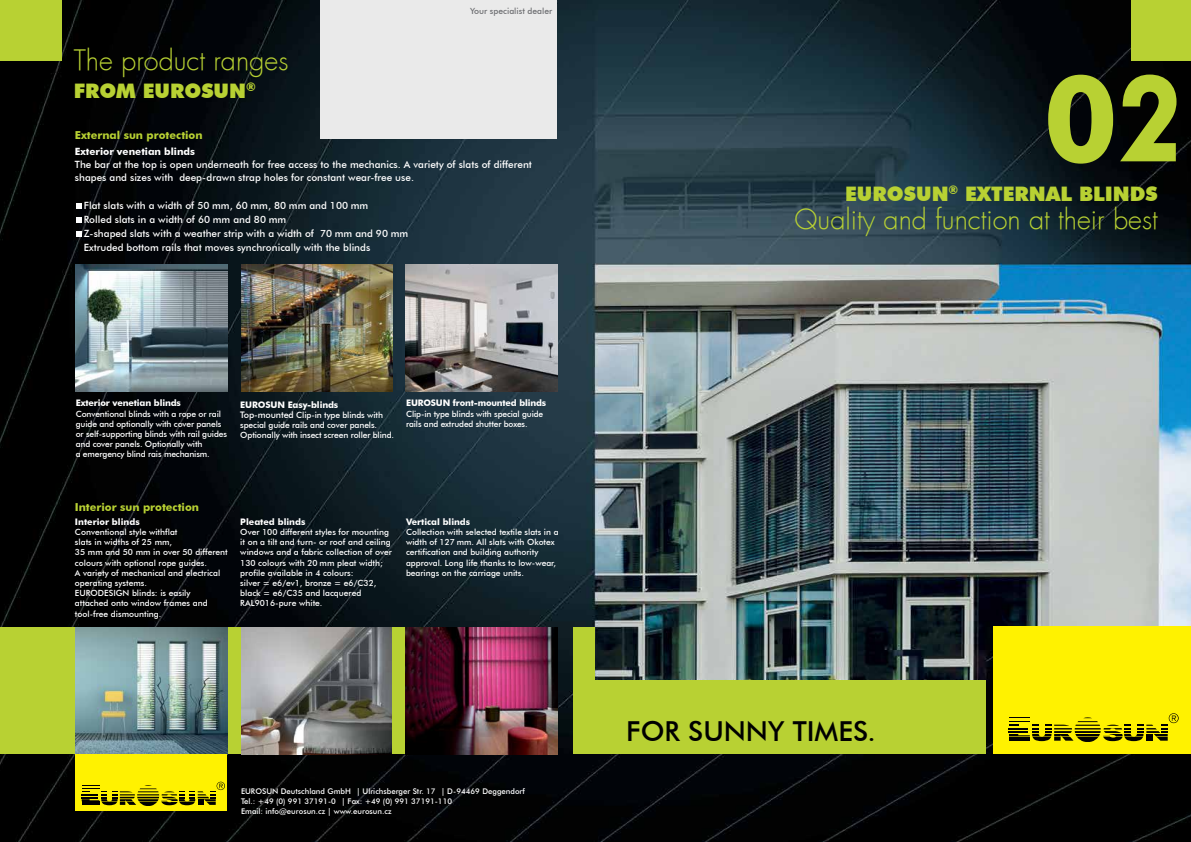
<style>
.page{position:relative;width:1191px;height:842px;background:#fff}
.page>*{position:absolute;margin:0;border:0;box-sizing:border-box;transform-origin:0 0}
.t1{font:700 120px "Futura BT";color:#b8d133}
.t2{font:500 27.5px "Futura BT";color:#000}
.t3{font:300 27px "Futura";color:#b8d133}
.t4{font:900 20px "Futura BT";color:#b8d133}
.t5{font:700 11px "Futura BT";color:#b8d133}
.t6{font:500 10px/14px "Futura BT";color:#fff}
.t7{font:700 10px "Futura BT";color:#fff}
.t8{font:700 9px "Futura BT";letter-spacing:-.015em;color:#fff}
.t9{font:500 8.5px/10.2px "Futura BT";color:#fff}
.t10{font:500 8.5px "Futura BT";color:#6f7073}
.t11{font:500 7.8px/10px "Futura BT";color:#fff}
.s1{font-size:9px}
</style>
<div class="page">
<img style="left:0;top:0;width:1191px;height:842px">
<div style="left:573px;top:627px;width:22px;height:127px;background:#b8d133"></div>
<div style="left:593px;top:680px;width:393px;height:74px;background:#b8d133"></div>
<div style="left:994px;top:627px;width:197px;height:127px;background:#fff200"></div>
<div style="left:1131px;top:0;width:60px;height:60px;background:#b8d133"></div>
<svg style="left:1009px;top:713px;width:169px;height:29px"></svg>
<div style="left:0;top:627px;width:556px;height:127px;background:#b8d133"></div>
<div style="left:0;top:0;width:62px;height:60px;background:#b8d133"></div>
<img style="left:241px;top:265px;width:151px;height:126px">
<img style="left:406px;top:265px;width:151px;height:126px">
<img style="left:76px;top:265px;width:151px;height:126px">
<img style="left:76px;top:627px;width:151px;height:127px">
<div style="left:76px;top:754px;width:151px;height:57px;background:#fff200"></div>
<img style="left:241px;top:627px;width:151px;height:127px">
<img style="left:406px;top:627px;width:151px;height:127px">
<svg style="left:76px;top:203px;width:6px;height:6px"></svg>
<svg style="left:76px;top:217px;width:6px;height:6px"></svg>
<svg style="left:76px;top:231px;width:6px;height:6px"></svg>
<div style="left:320px;top:0;width:237px;height:138px;background:#eaeaea"></div>
<svg style="left:82px;top:782px;width:143px;height:24px"></svg>
<h3 class="t3" style="left:74px;top:43px;width:216px">The product ranges</h3>
<h3 class="t4" style="left:74px;top:78px;width:184px">FROM EUROSUN<sup>®</sup></h3>
<p class="t5" style="left:75px;top:129px;width:129px">External sun protection</p>
<p class="t10" style="left:470px;top:5px;width:84px">Your specialist dealer</p>
<p class="t7" style="left:75px;top:145px;width:122px">Exterior venetian blinds</p>
<p class="t6" style="left:75px;top:158px;width:458px;line-height:13px">The bar at the top is open underneath for free access to the mechanics. A variety of slats of different shapes and sizes with deep-drawn strap holes for constant wear-free use.</p>
<p class="t6" style="left:84px;top:198px;width:326px">Flat slats with a width of 50 mm, 60 mm, 80 mm and 100 mm<br>Rolled slats in a width of 60 mm and 80 mm<br>Z-shaped slats with a weather strip with a width of 70 mm and 90 mm Extruded bottom rails that moves synchronically with the blinds</p>
<p class="t8" style="left:76px;top:398px;width:107px">Exterior venetian blinds</p>
<p class="t9" style="left:76px;top:408px;width:153px">Conventional blinds with a rope or rail guide and optionally with cover panels or self-supporting blinds with rail guides and cover panels. Optionally with<br>a emergency blind rais mechanism.</p>
<p class="t8" style="left:240px;top:399px;width:99px">EUROSUN Easy-blinds</p>
<p class="t9" style="left:240px;top:410px;width:155px"><span class="s1">Top-mounted</span> Clip-in type blinds with special guide rails and cover panels.<br>Optionally with insect screen roller blind.</p>
<p class="t8" style="left:406px;top:398px;width:142px">EUROSUN front-mounted blinds</p>
<p class="t9" style="left:406px;top:408px;width:139px">Clip-in type blinds with special guide rails and extruded shutter boxes.</p>
<p class="t5" style="left:75px;top:500px;width:126px">Interior sun protection</p>
<p class="t8" style="left:75px;top:516px;width:66px">Interior blinds</p>
<p class="t9" style="left:75px;top:527px;width:154px">Conventional style withflat<br>slats in widths of 25 mm,<br>35 mm and 50 mm in over 50 different colours with optional rope guides.<br>A variety of mechanical and electrical operating systems.<br>EURODESIGN blinds: is easily<br>attached onto window frames and tool-free dismounting.</p>
<p class="t8" style="left:240px;top:516px;width:67px">Pleated blinds</p>
<p class="t9" style="left:240px;top:527px;width:153px">Over 100 different styles for mounting it on a tilt and turn- or roof and ceiling windows and a fabric collection of over 130 colours with 20 mm pleat width; profile available in 4 colours:<br>silver = e6/ev1, bronze = e6/C32, black = e6/C35 and lacquered RAL9016-pure white.</p>
<p class="t8" style="left:406px;top:516px;width:66px">Vertical blinds</p>
<p class="t9" style="left:406px;top:527px;width:154px">Collection with selected textile slats in a width of 127 mm. All slats with Okotex certification and building authority approval. Long life thanks to low-wear, bearings on the carriage units.</p>
<p class="t11" style="left:241px;top:786px;width:285px">EUROSUN Deutschland GmbH | Ulrichsberger Str. 17 | D-94469 Deggendorf<br>Tel.: +49 (0) 991 37191-0 | Fax: +49 (0) 991 37191-110<br>Email: info@eurosun.cz | www.eurosun.cz</p>
<h1 class="t1" style="left:1043px;top:46px;width:140px">02</h1>
<h3 class="t4" style="left:845px;top:182px;width:314px">EUROSUN<sup>®</sup> EXTERNAL BLINDS</h3>
<h3 class="t3" style="left:794px;top:203px;width:365px">Quality and function at their best</h3>
<h2 class="t2" style="left:626px;top:714px;width:251px">FOR SUNNY TIMES.</h2>
</div>
